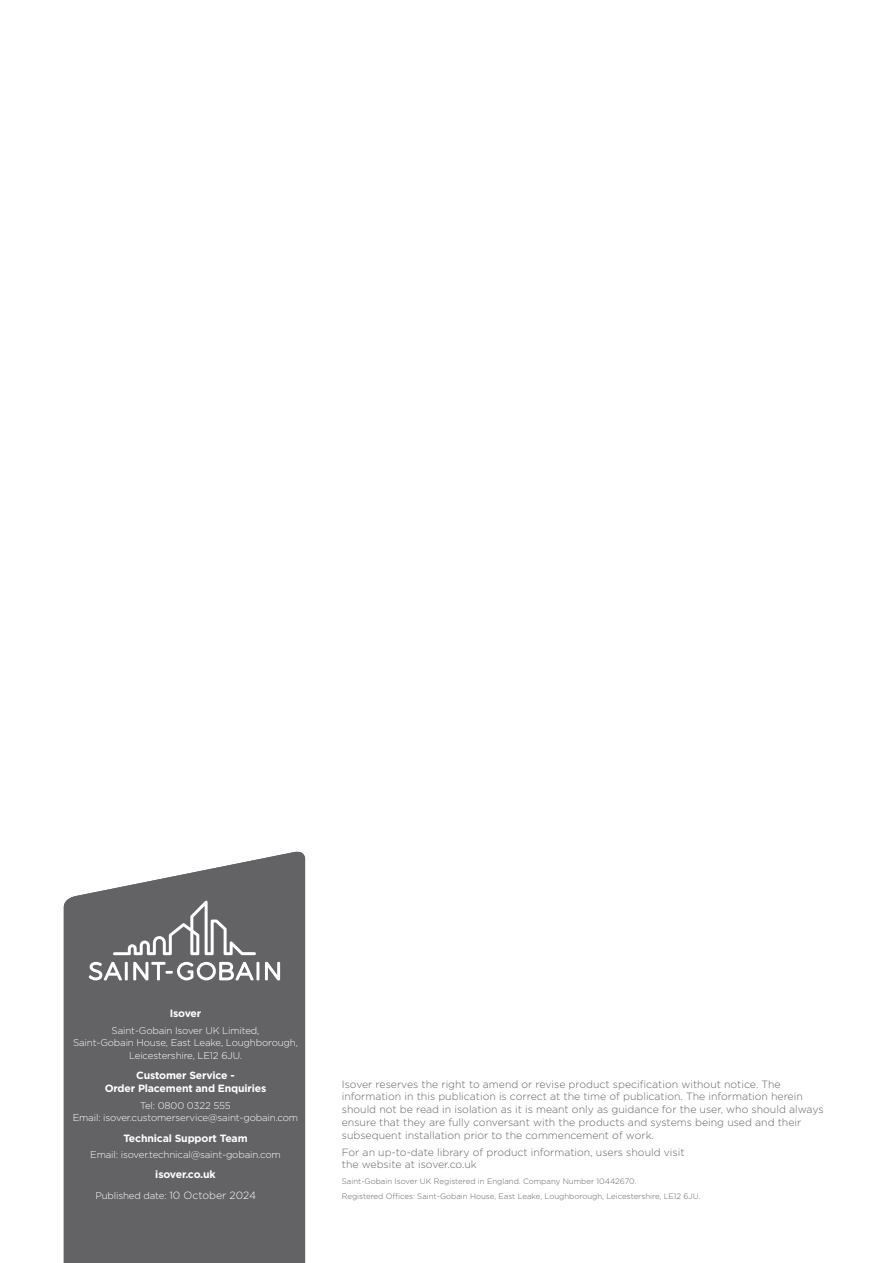
<style>
.page{position:relative;width:893px;height:1263px;background:#fff}
.page>*{position:absolute;margin:0;border:0;box-sizing:border-box;transform-origin:0 0}
.t1{font:300 10.5px/12.8px "Gotham";color:#636366}
.t2{font:700 10.5px/12.8px "Gotham";letter-spacing:-.015em;color:#fff;text-align:center}
.t3{font:300 9.75px/12.8px "Gotham";letter-spacing:-.015em;color:#fff;text-align:center}
.t4{font:300 7.8px/15.1px "Gotham";color:#636366}
.s1{font-size:10.5px}
</style>
<div class="page">
<div style="left:64px;top:851px;width:241px;height:412px;background:#636366"></div>
<hr style="left:256px;top:962px;width:3px;height:18px;background:#fff">
<svg style="left:265px;top:962px;width:15px;height:18px"></svg>
<svg style="left:113px;top:900px;width:143px;height:55px;background:#7b7b7e"></svg>
<svg style="left:89px;top:962px;width:33px;height:18px"></svg>
<hr style="left:125px;top:962px;width:3px;height:18px;background:#fff">
<svg style="left:133px;top:962px;width:121px;height:18px"></svg>
<p class="t2" style="left:170px;top:1007px;width:33px">Isover</p>
<p class="t3" style="left:73px;top:1023px;width:226px">Saint-Gobain Isover UK Limited,<br>Saint-Gobain House, East Leake, Loughborough,<br>Leicestershire, LE12 6JU.</p>
<p class="t2" style="left:105px;top:1069px;width:163px">Customer Service -<br>Order Placement and Enquiries</p>
<p class="t3" style="left:73px;top:1098px;width:227px">Tel: 0800 0322 555<br>Email: isover.customerservice@saint-gobain.com</p>
<p class="t2" style="left:123px;top:1131px;width:126px">Technical Support Team</p>
<p class="t3" style="left:90px;top:1148px;width:192px">Email: isover.technical@saint-gobain.com</p>
<p class="t2" style="left:155px;top:1168px;width:62px">isover.co.uk</p>
<p class="t3" style="left:95px;top:1188px;width:162px">Published date: <span class="s1">10 October 2024</span></p>
<p class="t1" style="left:342px;top:1077px;width:483px">Isover reserves the right to amend or revise product specification without notice. The information in this publication is correct at the time of publication. The information herein should not be read in isolation as it is meant only as guidance for the user, who should always ensure that they are fully conversant with the products and systems being used and their subsequent installation prior to the commencement of work.</p>
<p class="t1" style="left:342px;top:1145px;width:344px">For an up-to-date library of product information, users should visit the website at isover.co.uk</p>
<p class="t4" style="left:342px;top:1173px;width:360px">Saint-Gobain Isover UK Registered in England. Company Number 10442670.<br>Registered Offices: Saint-Gobain House, East Leake, Loughborough, Leicestershire, LE12 6JU.</p>
</div>
